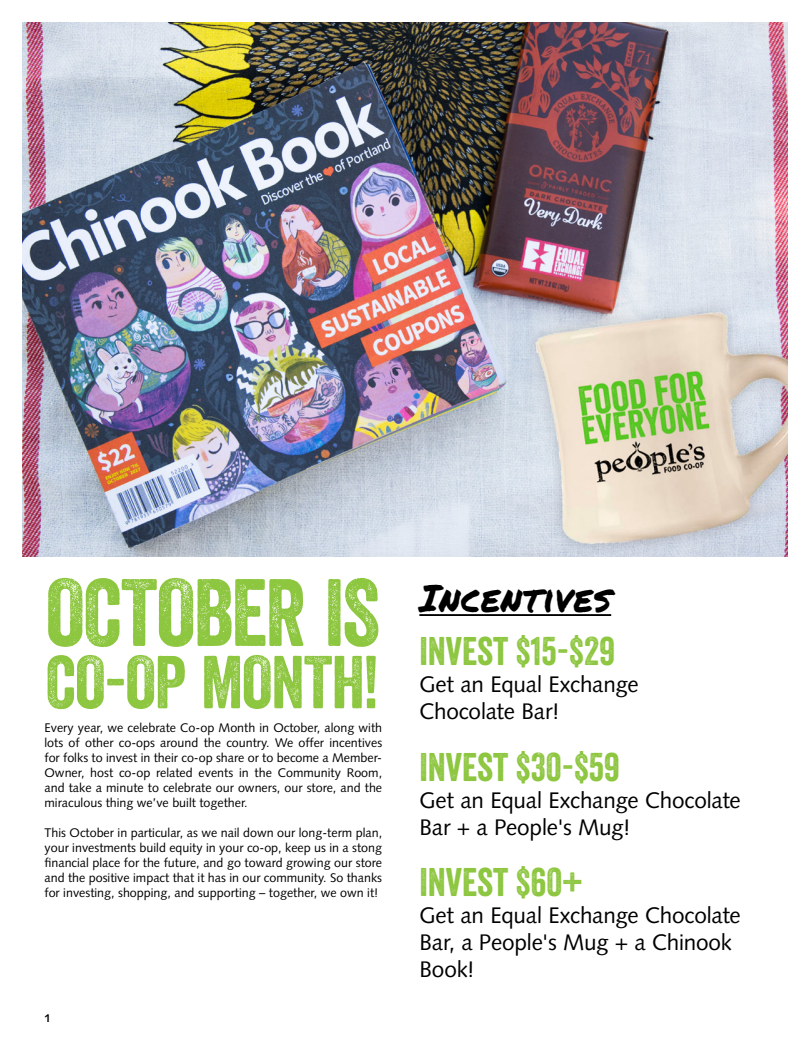
<style>
.page{position:relative;width:810px;height:1058px;background:#fff}
.page>*{position:absolute;margin:0;border:0;box-sizing:border-box;transform-origin:0 0}
.t1{font:92.38px "Veneer";letter-spacing:-.02em;color:#8dc63f}
.t2{font:72.25px "Veneer";letter-spacing:-.015em;color:#8dc63f}
.t3{font:38.75px "Veneer";color:#8dc63f}
.t4{font:37.5px "Permanent Marker";letter-spacing:.02em;color:#000}
.t5{font:22.5px/27px "Syntax LT Std";letter-spacing:-.01em;color:#000}
.t6{font:12.5px/15px "Syntax LT Std";color:#000;text-align:justify}
.t7{font:700 11.25px "Syntax LT Std";color:#000}
</style>
<div class="page">
<img style="left:22px;top:22px;width:766px;height:534px">
<hr style="left:419px;top:614px;width:192px;height:2px;background:#000">
<h1 class="t1" style="left:46px;top:556px;width:336px">OCTOBER IS</h1>
<h2 class="t2" style="left:46px;top:638px;width:335px">CO-OP MONTH!</h2>
<p class="t6" style="left:45px;top:720px;width:339px">Every year, we celebrate Co-op Month in October, along with lots of other co-ops around the country. We offer incentives for folks to invest in their co-op share or to become a Member-Owner, host co-op related events in the Community Room, and take a minute to celebrate our owners, our store, and the miraculous thing we’ve built together.</p>
<p class="t6" style="left:45px;top:825px;width:339px">This October in particular, as we nail down our long-term plan, your investments build equity in your co-op, keep us in a stong financial place for the future, and go toward growing our store and the positive impact that it has in our community. So thanks for investing, shopping, and supporting – together, we own it!</p>
<p class="t7" style="left:44px;top:1011px;width:8px">1</p>
<h3 class="t4" style="left:419px;top:570px;width:193px">Incentives</h3>
<h3 class="t3" style="left:419px;top:627px;width:197px">INVEST $15-$29</h3>
<h3 class="t5" style="left:419px;top:671px;width:221px">Get an Equal Exchange<br>Chocolate Bar!</h3>
<h3 class="t3" style="left:419px;top:743px;width:202px">INVEST $30-$59</h3>
<h3 class="t5" style="left:419px;top:786px;width:323px">Get an Equal Exchange Chocolate<br>Bar + a People's Mug!</h3>
<h3 class="t3" style="left:419px;top:858px;width:165px">INVEST $60+</h3>
<h3 class="t5" style="left:419px;top:902px;width:323px">Get an Equal Exchange Chocolate<br>Bar, a People's Mug + a Chinook<br>Book!</h3>
</div>
